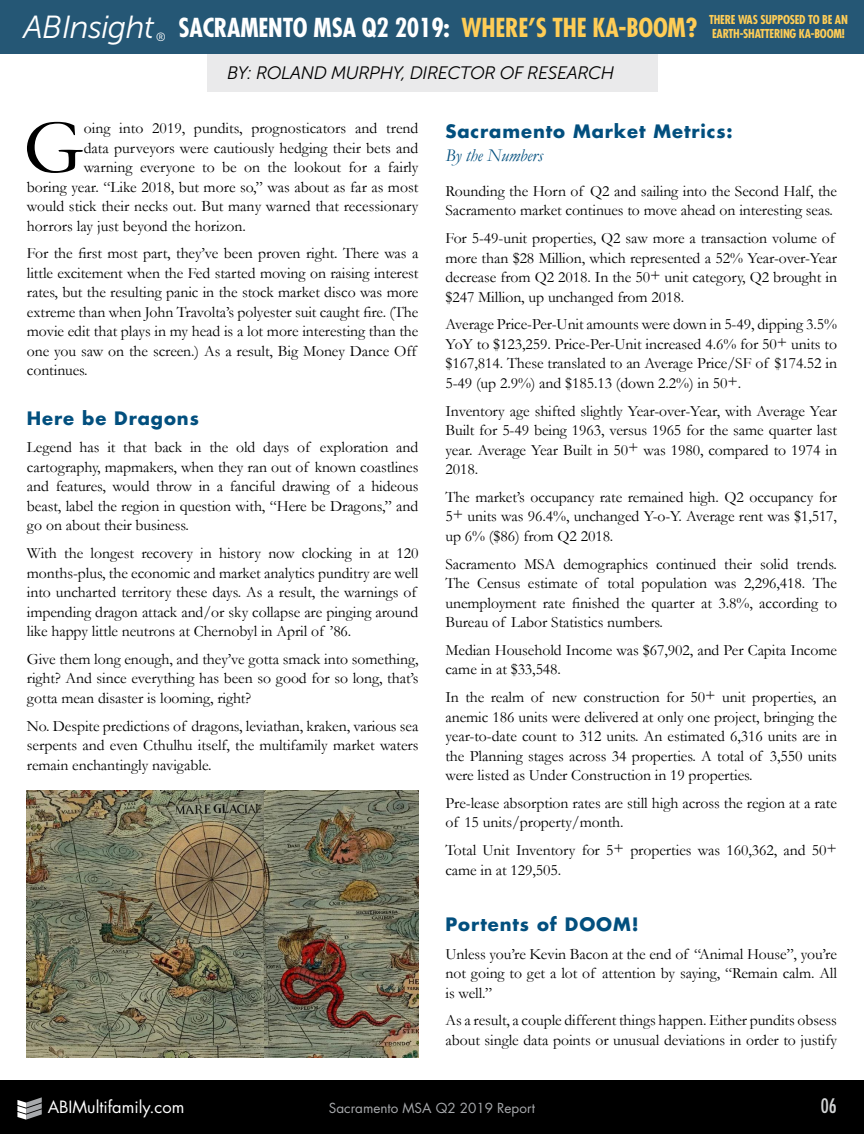
<style>
.page{position:relative;width:864px;height:1134px;background:#fff}
.page>*{position:absolute;margin:0;border:0;box-sizing:border-box;transform-origin:0 0}
.t1{font:78.3px "Garamond";color:#000}
.t2{font:italic 31.95px "Museo Sans 300";letter-spacing:-.025em;color:#fff}
.t3{font:700 condensed 25.5px "Futura Std";letter-spacing:-.01em;color:#fff}
.t4{font:condensed 19.5px "Futura Std";color:#d1d3d4}
.t5{font:700 18px "Futura Std";letter-spacing:.05em;color:#024f7e}
.t6{font:italic 18px "Museo Sans 300";letter-spacing:-.025em;color:#000}
.t7{font:italic 18px "Garamond";letter-spacing:-.005em;color:#024f7e}
.t8{font:16.5px "Futura Std";color:#fff}
.t9{font:15.75px/19.5px "Garamond";letter-spacing:-.005em;color:#000;text-align:justify}
.t10{font:13.5px "Futura Std";color:#a7a9ac}
.t11{font:700 condensed 12px/14.4px "Futura Std";letter-spacing:-.02em;color:#ffcd56}
.s1{color:#ffcd56}
</style>
<div class="page">
<div style="left:207px;top:0;width:450px;height:91px;background:#eaeaeb"></div>
<div style="left:0;top:0;width:864px;height:54px;background:#255775"></div>
<img style="left:27px;top:791px;width:391px;height:267px">
<div style="left:0;top:1080px;width:864px;height:54px;background:#000"></div>
<svg style="left:17px;top:1097px;width:25px;height:23px"></svg>
<h2 class="t2" style="left:23px;top:10px;width:133px">ABInsight</h2>
<h3 class="t3" style="left:156px;top:12px;width:543px"><sub>®</sub> SACRAMENTO MSA Q2 2019: <span class="s1">WHERE’S THE KA-BOOM?</span></h3>
<p class="t11" style="left:709px;top:12px;width:140px">THERE WAS SUPPOSED TO BE AN<br>EARTH-SHATTERING KA-BOOM!</p>
<p class="t6" style="left:227px;top:63px;width:389px">BY: ROLAND MURPHY, DIRECTOR OF RESEARCH</p>
<h1 class="t1" style="left:23px;top:95px;width:62px">G</h1>
<p class="t9" style="left:84px;top:118px;width:336px">oing into 2019, pundits, prognosticators and trend</p>
<p class="t9" style="left:84px;top:137px;width:336px">data purveyors were cautiously hedging their bets and</p>
<p class="t9" style="left:84px;top:157px;width:336px">warning everyone to be on the lookout for a fairly</p>
<p class="t9" style="left:27px;top:176px;width:393px">boring year. “Like 2018, but more so,” was about as far as most</p>
<p class="t9" style="left:27px;top:196px;width:393px">would stick their necks out. But many warned that recessionary</p>
<p class="t9" style="left:27px;top:215px;width:220px">horrors lay just beyond the horizon.</p>
<p class="t9" style="left:27px;top:243px;width:393px;text-align:left">For the first most part, they’ve been proven right. There was a little excitement when the Fed started moving on raising interest rates, but the resulting panic in the stock market disco was more extreme than when John Travolta’s polyester suit caught fire. (The movie edit that plays in my head is a lot more interesting than the one you saw on the screen.) As a result, Big Money Dance Off continues.</p>
<p class="t5" style="left:27px;top:406px;width:173px">Here be Dragons</p>
<p class="t9" style="left:27px;top:437px;width:393px">Legend has it that back in the old days of exploration and cartography, mapmakers, when they ran out of known coastlines and features, would throw in a fanciful drawing of a hideous beast, label the region in question with, “Here be Dragons,” and go on about their business.</p>
<p class="t9" style="left:27px;top:543px;width:393px;text-align:left">With the longest recovery in history now clocking in at 120 months-plus, the economic and market analytics punditry are well into uncharted territory these days. As a result, the warnings of impending dragon attack and/or sky collapse are pinging around like happy little neutrons at Chernobyl in April of ’86.</p>
<p class="t9" style="left:27px;top:649px;width:393px">Give them long enough, and they’ve gotta smack into something, right? And since everything has been so good for so long, that’s gotta mean disaster is looming, right?</p>
<p class="t9" style="left:27px;top:716px;width:393px">No. Despite predictions of dragons, leviathan, kraken, various sea serpents and even Cthulhu itself, the multifamily market waters remain enchantingly navigable.</p>
<p class="t5" style="left:446px;top:119px;width:289px">Sacramento Market Metrics:</p>
<p class="t7" style="left:446px;top:144px;width:99px">By the Numbers</p>
<p class="t9" style="left:446px;top:181px;width:393px">Rounding the Horn of Q2 and sailing into the Second Half, the<br>Sacramento market continues to move ahead on interesting seas.</p>
<p class="t9" style="left:446px;top:228px;width:393px;text-align:left">For 5-49-unit properties, Q2 saw more a transaction volume of more than $28 Million, which represented a 52% Year-over-Year decrease from Q2 2018. In the 50+ unit category, Q2 brought in $247 Million, up unchanged from 2018.</p>
<p class="t9" style="left:445px;top:314px;width:393px">Average Price-Per-Unit amounts were down in 5-49, dipping 3.5% YoY to $123,259. Price-Per-Unit increased 4.6% for 50+ units to $167,814. These translated to an Average Price/SF of $174.52 in 5-49 (up 2.9%) and $185.13 (down 2.2%) in 50+.</p>
<p class="t9" style="left:445px;top:401px;width:393px">Inventory age shifted slightly Year-over-Year, with Average Year Built for 5-49 being 1963, versus 1965 for the same quarter last year. Average Year Built in 50+ was 1980, compared to 1974 in 2018.</p>
<p class="t9" style="left:445px;top:487px;width:393px">The market’s occupancy rate remained high. Q2 occupancy for 5+ units was 96.4%, unchanged Y-o-Y. Average rent was $1,517, up 6% ($86) from Q2 2018.</p>
<p class="t9" style="left:445px;top:554px;width:393px">Sacramento MSA demographics continued their solid trends.<br>The Census estimate of total population was 2,296,418. The unemployment rate finished the quarter at 3.8%, according to Bureau of Labor Statistics numbers.</p>
<p class="t9" style="left:445px;top:640px;width:393px">Median Household Income was $67,902, and Per Capita Income came in at $33,548.</p>
<p class="t9" style="left:445px;top:687px;width:393px">In the realm of new construction for 50+ unit properties, an anemic 186 units were delivered at only one project, bringing the year-to-date count to 312 units. An estimated 6,316 units are in the Planning stages across 34 properties. A total of 3,550 units were listed as Under Construction in 19 properties.</p>
<p class="t9" style="left:445px;top:793px;width:393px">Pre-lease absorption rates are still high across the region at a rate of 15 units/property/month.</p>
<p class="t9" style="left:445px;top:840px;width:393px">Total Unit Inventory for 5+ properties was 160,362, and 50+ came in at 129,505.</p>
<p class="t5" style="left:446px;top:912px;width:195px">Portents of DOOM!</p>
<p class="t9" style="left:446px;top:943px;width:393px">Unless you’re Kevin Bacon at the end of “Animal House”, you’re not going to get a lot of attention by saying, “Remain calm. All is well.”</p>
<p class="t9" style="left:446px;top:1010px;width:393px">As a result, a couple different things happen. Either pundits obsess about single data points or unusual deviations in order to justify</p>
<p class="t8" style="left:48px;top:1097px;width:138px">ABIMultifamily.com</p>
<p class="t10" style="left:329px;top:1100px;width:208px">Sacramento MSA Q2 2019 Report</p>
<p class="t4" style="left:821px;top:1095px;width:18px">06</p>
</div>
